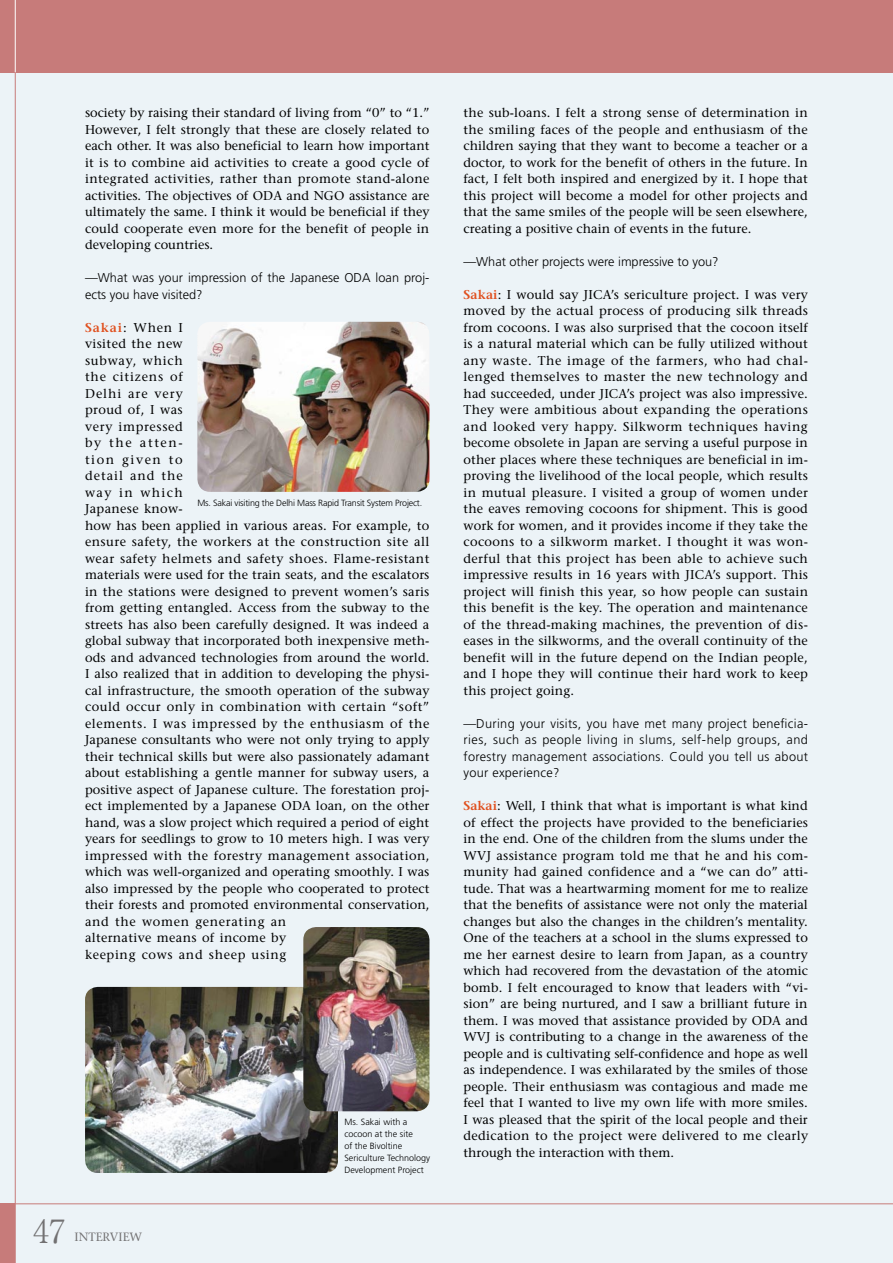
<style>
.page{position:relative;width:893px;height:1263px;background:#fff}
.page>*{position:absolute;margin:0;border:0;box-sizing:border-box;transform-origin:0 0}
.t1{font:300 32.1px "Ryumin Pro";color:#727172}
.t2{font:12.75px/16.5px "Stone Serif";letter-spacing:.01em;color:#000;text-align:justify}
.t3{font:300 12.75px/16.5px "Frutiger";letter-spacing:.005em;color:#000}
.t4{font:12px "Stone Serif";color:#727172}
.t5{font:300 9px/12px "Frutiger";color:#000}
.t6{font:300 9px "Frutiger";letter-spacing:-.02em;color:#000}
.s1{font-weight:600;color:#e05120}
</style>
<div class="page">
<div style="left:0;top:72px;width:893px;height:1191px;background:#ecf3f7"></div>
<img style="left:197px;top:322px;width:232px;height:170px;border-radius:13px">
<img style="left:85px;top:987px;width:253px;height:186px;border-radius:13px">
<img style="left:303px;top:927px;width:126px;height:184px;border-radius:13px">
<hr style="left:0;top:1203px;width:893px;height:1px;background:#c77b7a">
<hr style="left:15px;top:0;width:1px;height:1263px;background:#c77b7a">
<div style="left:0;top:1203px;width:15px;height:60px;background:#c77b7a"></div>
<div style="left:0;top:0;width:893px;height:72px;background:#c77b7a"></div>
<hr style="left:15px;top:0;width:1px;height:72px;background:#fff">
<p class="t2" style="left:85px;top:104px;width:346px">society by raising their standard of living from “0” to “1.” However, I felt strongly that these are closely related to each other. It was also beneficial to learn how important it is to combine aid activities to create a good cycle of integrated activities, rather than promote stand-alone activities. The objectives of ODA and NGO assistance are ultimately the same. I think it would be beneficial if they could cooperate even more for the benefit of people in developing countries.</p>
<p class="t3" style="left:85px;top:269px;width:346px">—What was your impression of the Japanese ODA loan proj&shy;ects you have visited?</p>
<p class="t2" style="left:85px;top:319px;width:346px;text-align:left"><span class="s1">Sakai</span>: When I<br>visited the new<br>subway, which<br>the citizens of<br>Delhi are very<br>proud of, I was<br>very impressed<br>by the atten-<br>tion given to<br>detail and the<br>way in which<br>Japanese know-<br>how has been applied in various areas. For example, to ensure safety, the workers at the construction site all wear safety helmets and safety shoes. Flame-resistant materials were used for the train seats, and the escalators in the stations were designed to prevent women’s saris from getting entangled. Access from the subway to the streets has also been carefully designed. It was indeed a global subway that incorporated both inexpensive meth&shy;ods and advanced technologies from around the world.<br>I also realized that in addition to developing the physi&shy;cal infrastructure, the smooth operation of the subway could occur only in combination with certain “soft” elements. I was impressed by the enthusiasm of the Japanese consultants who were not only trying to apply their technical skills but were also passionately adamant about establishing a gentle manner for subway users, a positive aspect of Japanese culture. The forestation proj&shy;ect implemented by a Japanese ODA loan, on the other hand, was a slow project which required a period of eight years for seedlings to grow to 10 meters high. I was very impressed with the forestry management association, which was well-organized and operating smoothly. I was also impressed by the people who cooperated to protect their forests and promoted environmental conservation, and the women generating an<br>alternative means of income by<br>keeping cows and sheep using</p>
<p class="t6" style="left:197px;top:497px;width:226px">Ms. Sakai visiting the Delhi Mass Rapid Transit System Project.</p>
<h1 class="t1" style="left:33px;top:1206px;width:34px">47</h1>
<p class="t4" style="left:75px;top:1230px;width:66px">Interview</p>
<p class="t5" style="left:344px;top:1116px;width:87px">Ms. Sakai with a cocoon at the site<br>of the Bivoltine<br>Sericulture Technology<br>Development Project</p>
<p class="t2" style="left:463px;top:104px;width:346px">the sub-loans. I felt a strong sense of determination in the smiling faces of the people and enthusiasm of the children saying that they want to become a teacher or a doctor, to work for the benefit of others in the future. In fact, I felt both inspired and energized by it. I hope that this project will become a model for other projects and that the same smiles of the people will be seen elsewhere, creating a positive chain of events in the future.</p>
<p class="t3" style="left:463px;top:253px;width:257px">—What other projects were impressive to you?</p>
<p class="t2" style="left:463px;top:286px;width:346px"><span class="s1">Sakai</span>: I would say JICA’s sericulture project. I was very moved by the actual process of producing silk threads from cocoons. I was also surprised that the cocoon itself is a natural material which can be fully utilized without any waste. The image of the farmers, who had chal&shy;lenged themselves to master the new technology and had succeeded, under JICA’s project was also impressive.<br>They were ambitious about expanding the operations and looked very happy. Silkworm techniques having become obsolete in Japan are serving a useful purpose in other places where these techniques are beneficial in im&shy;proving the livelihood of the local people, which results in mutual pleasure. I visited a group of women under the eaves removing cocoons for shipment. This is good work for women, and it provides income if they take the cocoons to a silkworm market. I thought it was won&shy;derful that this project has been able to achieve such impressive results in 16 years with JICA’s support. This project will finish this year, so how people can sustain this benefit is the key. The operation and maintenance of the thread-making machines, the prevention of dis&shy;eases in the silkworms, and the overall continuity of the benefit will in the future depend on the Indian people, and I hope they will continue their hard work to keep this project going.</p>
<p class="t3" style="left:463px;top:715px;width:346px;text-align:justify">—During your visits, you have met many project beneficia&shy;ries, such as people living in slums, self-help groups, and forestry management associations. Could you tell us about your experience?</p>
<p class="t2" style="left:463px;top:797px;width:346px"><span class="s1">Sakai</span>: Well, I think that what is important is what kind of effect the projects have provided to the beneficiaries in the end. One of the children from the slums under the WVJ assistance program told me that he and his com&shy;munity had gained confidence and a “we can do” atti&shy;tude. That was a heartwarming moment for me to realize that the benefits of assistance were not only the material changes but also the changes in the children’s mentality.<br>One of the teachers at a school in the slums expressed to me her earnest desire to learn from Japan, as a country which had recovered from the devastation of the atomic bomb. I felt encouraged to know that leaders with “vi&shy;sion” are being nurtured, and I saw a brilliant future in them. I was moved that assistance provided by ODA and WVJ is contributing to a change in the awareness of the people and is cultivating self-confidence and hope as well as independence. I was exhilarated by the smiles of those people. Their enthusiasm was contagious and made me feel that I wanted to live my own life with more smiles.<br>I was pleased that the spirit of the local people and their dedication to the project were delivered to me clearly through the interaction with them.</p>
</div>
